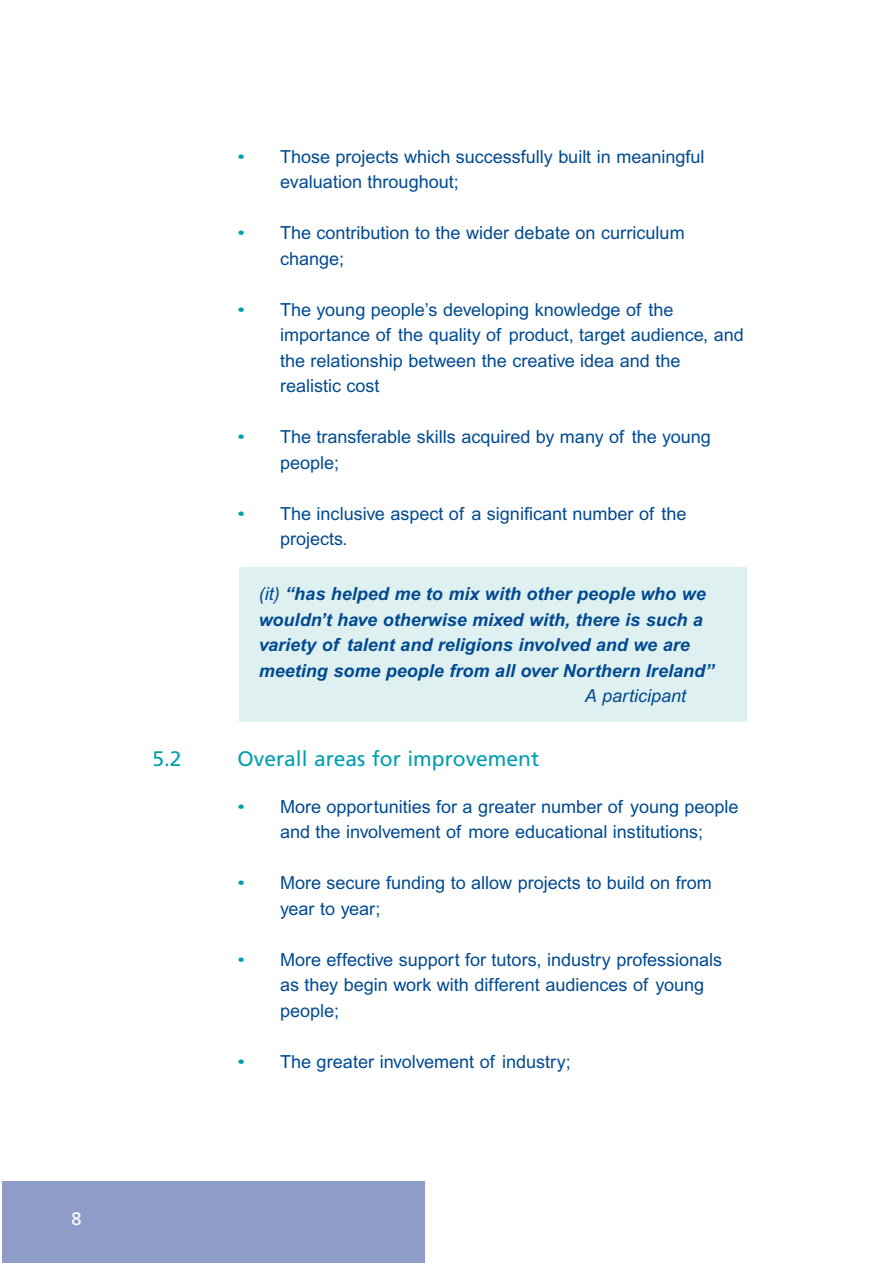
<style>
.page{position:relative;width:893px;height:1263px;background:#fff}
.page>*{position:absolute;margin:0;border:0;box-sizing:border-box;transform-origin:0 0}
.t1{font:21px "Frutiger";color:#009faf}
.t2{font:18px/25.5px "Arial";color:#004a91}
.t3{font:italic 700 18px/25.5px "Arial";color:#004a91}
.t4{font:italic 18px "Arial";color:#004a91}
.t5{font:18px "Frutiger";color:#fff}
.s1{color:#009faf}
.s2{font-weight:400}
</style>
<div class="page">
<div style="left:239px;top:568px;width:507px;height:154px;background:#dff0f1"></div>
<div style="left:2px;top:1181px;width:422px;height:81px;background:#8d9dc8"></div>
<p class="t5" style="left:71px;top:1212px;width:12px">8</p>
<p class="t2" style="left:280px;top:145px;width:426px;text-indent:-43px"><span class="s1">•</span> Those projects which successfully built in meaningful evaluation throughout;</p>
<p class="t2" style="left:280px;top:222px;width:406px;text-indent:-43px"><span class="s1">•</span> The contribution to the wider debate on curriculum change;</p>
<p class="t2" style="left:280px;top:298px;width:465px;text-indent:-43px"><span class="s1">•</span> The young people’s developing knowledge of the importance of the quality of product, target audience, and the relationship between the creative idea and the realistic cost</p>
<p class="t2" style="left:280px;top:426px;width:432px;text-indent:-43px"><span class="s1">•</span> The transferable skills acquired by many of the young people;</p>
<p class="t2" style="left:280px;top:503px;width:408px;text-indent:-43px"><span class="s1">•</span> The inclusive aspect of a significant number of the projects.</p>
<p class="t3" style="left:259px;top:583px;width:456px"><span class="s2">(it)</span> “has helped me to mix with other people who we wouldn’t have otherwise mixed with, there is such a variety of talent and religions involved and we are meeting some people from all over Northern Ireland”</p>
<p class="t4" style="left:584px;top:690px;width:103px">A participant</p>
<p class="t1" style="left:152px;top:750px;width:31px">5.2</p>
<p class="t1" style="left:237px;top:750px;width:303px">Overall areas for improvement</p>
<p class="t2" style="left:237px;top:796px;width:502px;text-align:center"><span class="s1">•</span> More opportunities for a greater number of young people and the involvement of more educational institutions;</p>
<p class="t2" style="left:280px;top:872px;width:433px;text-indent:-43px"><span class="s1">•</span> More secure funding to allow projects to build on from year to year;</p>
<p class="t2" style="left:280px;top:949px;width:443px;text-indent:-43px"><span class="s1">•</span> More effective support for tutors, industry professionals as they begin work with different audiences of young people;</p>
<p class="t2" style="left:237px;top:1051px;width:335px"><span class="s1">•</span> The greater involvement of industry;</p>
</div>
